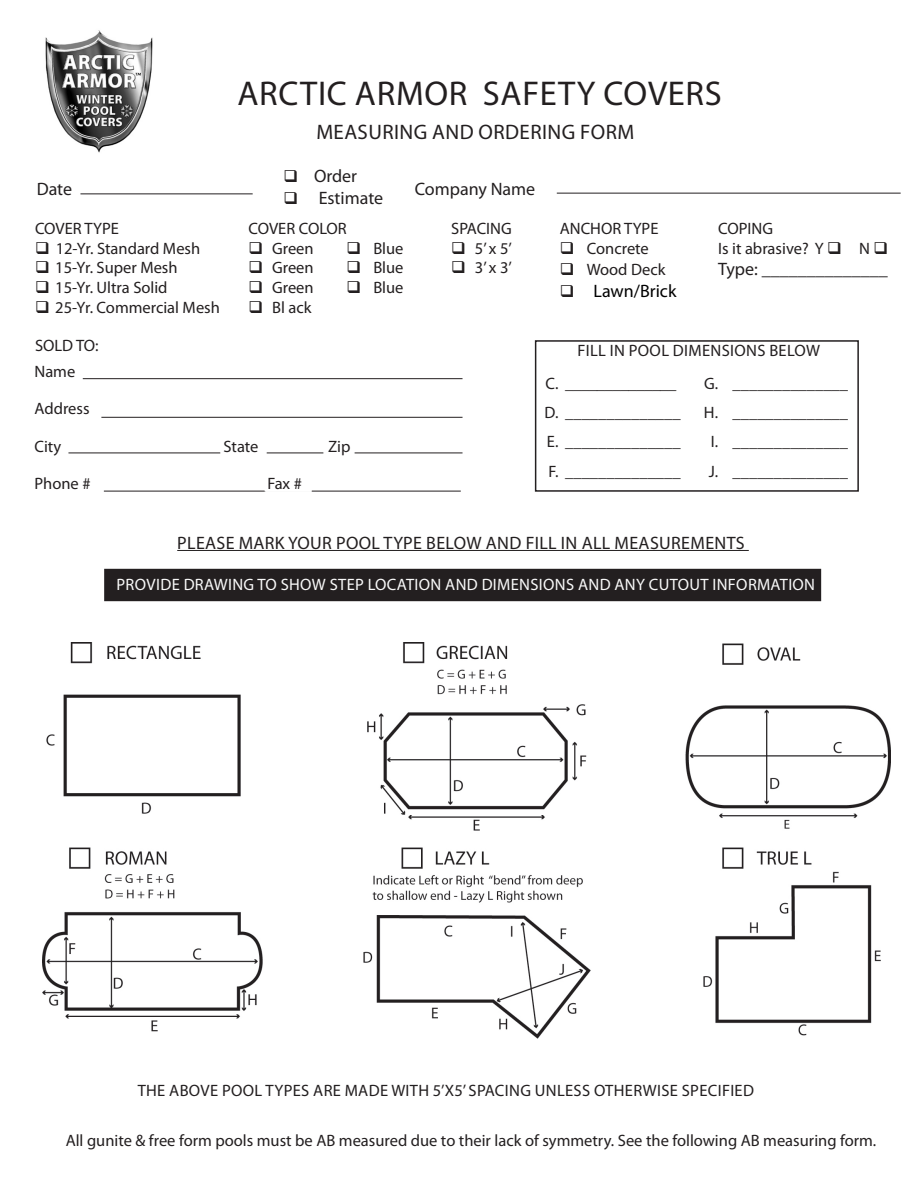
<style>
.page{position:relative;width:918px;height:1188px;background:#fff}
.page>*{position:absolute;margin:0;border:0;box-sizing:border-box;transform-origin:0 0}
.Subhead_1{font:34.5px "Myriad Pro";letter-spacing:.02em;color:#231f20}
.t1{font:21px "Myriad Pro";letter-spacing:.02em;color:#231f20}
.t2{font:18px "Myriad Pro";letter-spacing:.02em;color:#231f20}
.t3{font:18px "Myriad Pro";color:#231f20}
.t4{font:18px "Myriad Pro";color:#000}
.t5{font:16.5px "Myriad Pro";color:#231f20}
.t6{font:16.5px "Myriad Pro";letter-spacing:.02em;color:#231f20}
.t7{font:16.5px "Myriad Pro";letter-spacing:.02em;color:#f9f9f9}
.s1{color:#231f20}
</style>
<div class="page">
<div style="left:105px;top:570px;width:715px;height:30px;background:#231f20"></div>
<div style="left:104px;top:569px;width:717px;height:32px;border:2px solid #231f20"></div>
<div style="left:535px;top:340px;width:324px;height:152px;border:2px solid #231f20"></div>
<hr style="left:177px;top:550px;width:572px;height:1px;background:#231f20">
<hr style="left:80px;top:194px;width:173px;height:1px;background:#231f20">
<hr style="left:557px;top:193px;width:344px;height:1px;background:#231f20">
<img style="left:45px;top:30px;width:108px;height:123px">
<img style="left:43px;top:643px;width:848px;height:396px">
<hr style="left:83px;top:378px;width:380px;height:1px;background:#231f20">
<hr style="left:101px;top:417px;width:362px;height:1px;background:#231f20">
<hr style="left:68px;top:453px;width:395px;height:1px;background:#231f20">
<hr style="left:104px;top:491px;width:357px;height:1px;background:#231f20">
<div style="left:220px;top:429px;width:47px;height:26px;background:#fff"></div>
<div style="left:323px;top:429px;width:32px;height:26px;background:#fff"></div>
<div style="left:265px;top:467px;width:47px;height:25px;background:#fff"></div>
<p class="Subhead_1" style="left:237px;top:72px;width:486px">ARCTIC ARMOR SAFETY COVERS</p>
<p class="t1" style="left:316px;top:119px;width:320px">MEASURING AND ORDERING FORM</p>
<p class="t2" style="left:284px;top:165px;width:75px">❑ Order</p>
<p class="t3" style="left:284px;top:186px;width:101px">❑ Estimate</p>
<p class="t2" style="left:37px;top:177px;width:37px">Date</p>
<p class="t3" style="left:415px;top:177px;width:122px">Company Name</p>
<p class="t5" style="left:35px;top:218px;width:85px">COVER TYPE</p>
<p class="t5" style="left:35px;top:238px;width:167px">❑ 12-Yr. Standard Mesh</p>
<p class="t5" style="left:35px;top:258px;width:144px">❑ 15-Yr. Super Mesh</p>
<p class="t5" style="left:35px;top:278px;width:134px">❑ 15-Yr. Ultra Solid</p>
<p class="t5" style="left:35px;top:297px;width:186px">❑ 25-Yr. Commercial Mesh</p>
<p class="t5" style="left:35px;top:336px;width:65px">SOLD TO:</p>
<p class="t5" style="left:249px;top:218px;width:100px">COVER COLOR</p>
<p class="t5" style="left:249px;top:238px;width:67px">❑ Green</p>
<p class="t5" style="left:346px;top:238px;width:59px">❑ Blue</p>
<p class="t5" style="left:249px;top:258px;width:67px">❑ Green</p>
<p class="t5" style="left:346px;top:258px;width:59px">❑ Blue</p>
<p class="t5" style="left:249px;top:278px;width:67px">❑ Green</p>
<p class="t5" style="left:346px;top:278px;width:59px">❑ Blue</p>
<p class="t5" style="left:249px;top:297px;width:65px">❑ Bl ack</p>
<p class="t5" style="left:34px;top:361px;width:42px">Name</p>
<p class="t5" style="left:34px;top:398px;width:57px">Address</p>
<p class="t5" style="left:34px;top:436px;width:28px">City</p>
<p class="t5" style="left:224px;top:436px;width:37px">State</p>
<p class="t5" style="left:328px;top:436px;width:24px">Zip</p>
<p class="t5" style="left:34px;top:473px;width:58px">Phone #</p>
<p class="t5" style="left:267px;top:473px;width:36px">Fax #</p>
<p class="t5" style="left:451px;top:218px;width:62px">SPACING</p>
<p class="t5" style="left:451px;top:238px;width:62px">❑ 5’ x 5’</p>
<p class="t5" style="left:451px;top:258px;width:62px">❑ 3’ x 3’</p>
<p class="t5" style="left:560px;top:218px;width:100px">ANCHOR TYPE</p>
<p class="t5" style="left:560px;top:238px;width:91px">❑ Concrete</p>
<p class="t5" style="left:560px;top:260px;width:107px">❑ Wood Deck</p>
<p class="t4" style="left:560px;top:280px;width:118px"><span class="s1">❑</span> Lawn/Brick</p>
<p class="t5" style="left:718px;top:218px;width:56px">COPING</p>
<p class="t5" style="left:718px;top:238px;width:172px">Is it abrasive? Y ❑ N ❑</p>
<p class="t2" style="left:718px;top:258px;width:171px">Type: ______________</p>
<p class="t6" style="left:578px;top:340px;width:244px">FILL IN POOL DIMENSIONS BELOW</p>
<p class="t5" style="left:545px;top:373px;width:133px">C. ______________</p>
<p class="t5" style="left:704px;top:373px;width:146px">G. ______________</p>
<p class="t5" style="left:544px;top:402px;width:138px">D. ______________</p>
<p class="t5" style="left:704px;top:402px;width:146px">H. ______________</p>
<p class="t5" style="left:547px;top:432px;width:135px">E. ______________</p>
<p class="t5" style="left:711px;top:432px;width:139px">I. ______________</p>
<p class="t5" style="left:548px;top:461px;width:134px">F. ______________</p>
<p class="t5" style="left:709px;top:461px;width:141px">J. ______________</p>
<p class="t2" style="left:177px;top:532px;width:569px">PLEASE MARK YOUR POOL TYPE BELOW AND FILL IN ALL MEASUREMENTS</p>
<p class="t7" style="left:117px;top:575px;width:700px">PROVIDE DRAWING TO SHOW STEP LOCATION AND DIMENSIONS AND ANY CUTOUT INFORMATION</p>
<p class="t6" style="left:138px;top:1080px;width:618px">THE ABOVE POOL TYPES ARE MADE WITH 5’X5’ SPACING UNLESS OTHERWISE SPECIFIED</p>
<p class="t5" style="left:66px;top:1130px;width:812px">All gunite &amp; free form pools must be AB measured due to their lack of symmetry. See the following AB measuring form.</p>
</div>
